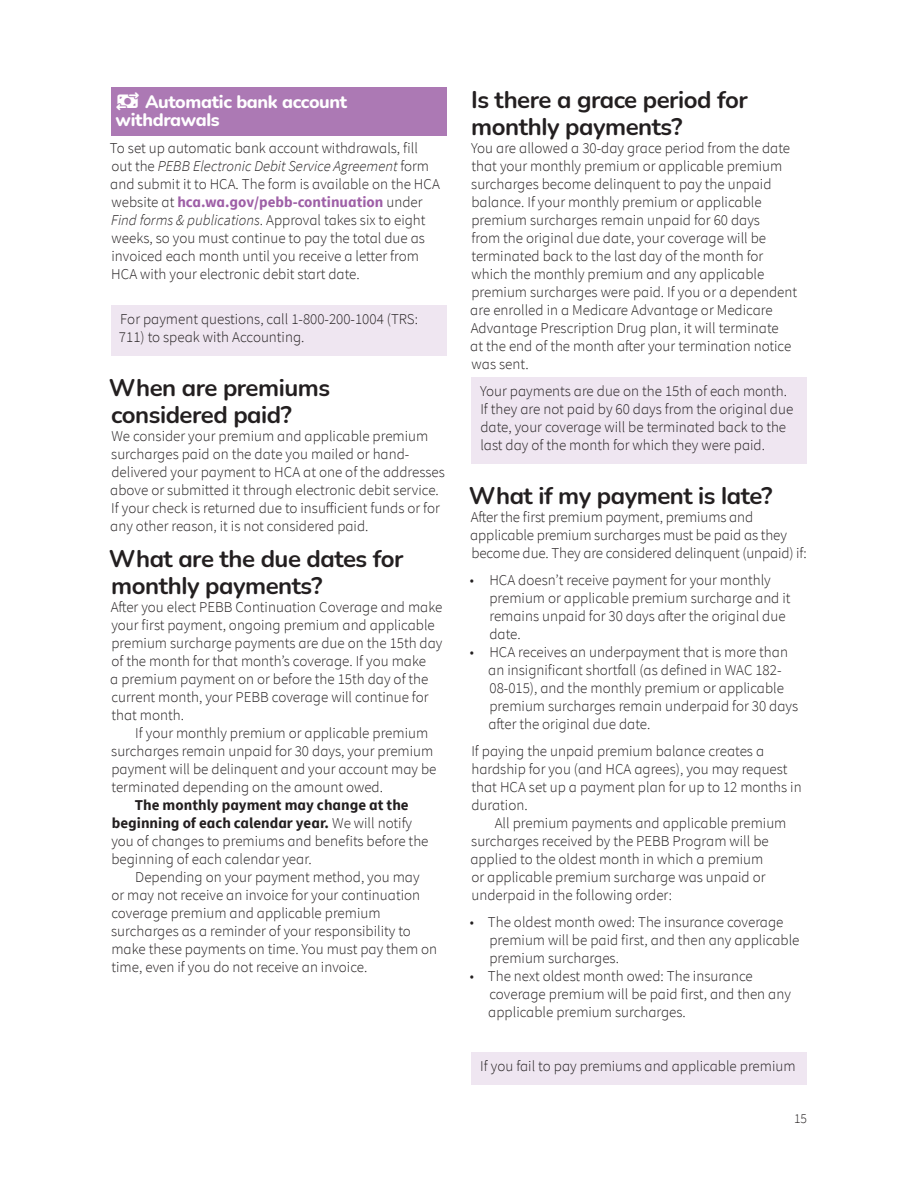
<style>
.page{position:relative;width:918px;height:1188px;background:#fff}
.page>*{position:absolute;margin:0;border:0;box-sizing:border-box;transform-origin:0 0}
.t1{font:700 24px/27px "Nunito";letter-spacing:-.02em;color:#231f20}
.t2{font:800 18px/18px "Nunito";letter-spacing:-.02em;color:#fff}
.t3{font:300 15px/18px "Source Sans Pro";color:#231f20}
.t4{font:300 13.5px "Source Sans Pro";color:#231f20}
.s1{font-style:italic}
.s2{font-weight:700;color:#9e5fa7}
.s3{font-weight:700}
</style>
<div class="page">
<div style="left:111px;top:87px;width:336px;height:48px;background:#ac79b4"></div>
<div style="left:111px;top:305px;width:336px;height:51px;background:#efe6f1"></div>
<div style="left:471px;top:377px;width:336px;height:87px;background:#efe6f1"></div>
<div style="left:471px;top:1052px;width:336px;height:33px;background:#efe6f1"></div>
<p class="t2" style="left:116px;top:92px;width:233px">□■●●▼■▲ Automatic bank account withdrawals</p>
<p class="t3" style="left:110px;top:139px;width:331px">To set up automatic bank account withdrawals, fill out the <span class="s1">PEBB Electronic Debit Service Agreement</span> form and submit it to HCA. The form is available on the HCA website at <span class="s2">hca.wa.gov/pebb-continuation</span> under <span class="s1">Find forms &amp; publications</span>. Approval takes six to eight weeks, so you must continue to pay the total due as invoiced each month until you receive a letter from HCA with your electronic debit start date.</p>
<p class="t3" style="left:119px;top:310px;width:301px">For payment questions, call 1-800-200-1004 (TRS:<br>711) to speak with Accounting.</p>
<h2 class="t1" style="left:109px;top:373px;width:223px">When are premiums considered paid?</h2>
<p class="t3" style="left:110px;top:427px;width:336px">We consider your premium and applicable premium surcharges paid on the date you mailed or hand&shy;delivered your payment to HCA at one of the addresses above or submitted it through electronic debit service.<br>If your check is returned due to insufficient funds or for any other reason, it is not considered paid.</p>
<h2 class="t1" style="left:109px;top:544px;width:296px">What are the due dates for monthly payments?</h2>
<p class="t3" style="left:110px;top:598px;width:334px">After you elect PEBB Continuation Coverage and make your first payment, ongoing premium and applicable premium surcharge payments are due on the 15th day of the month for that month’s coverage. If you make<br>a premium payment on or before the 15th day of the current month, your PEBB coverage will continue for that month.</p>
<p class="t3" style="left:111px;top:724px;width:327px;text-indent:24px">If your monthly premium or applicable premium surcharges remain unpaid for 30 days, your premium payment will be delinquent and your account may be terminated depending on the amount owed.</p>
<p class="t3" style="left:111px;top:796px;width:319px;text-indent:24px"><span class="s3">The monthly payment may change at the beginning of each calendar year.</span> We will notify you of changes to premiums and benefits before the beginning of each calendar year.</p>
<p class="t3" style="left:111px;top:868px;width:327px;text-indent:24px">Depending on your payment method, you may<br>or may not receive an invoice for your continuation coverage premium and applicable premium surcharges as a reminder of your responsibility to make these payments on time. You must pay them on time, even if you do not receive an invoice.</p>
<h2 class="t1" style="left:471px;top:85px;width:278px">Is there a grace period for monthly payments?</h2>
<p class="t3" style="left:470px;top:139px;width:328px">You are allowed a 30-day grace period from the date that your monthly premium or applicable premium surcharges become delinquent to pay the unpaid balance. If your monthly premium or applicable premium surcharges remain unpaid for 60 days<br>from the original due date, your coverage will be terminated back to the last day of the month for which the monthly premium and any applicable premium surcharges were paid. If you or a dependent are enrolled in a Medicare Advantage or Medicare Advantage Prescription Drug plan, it will terminate<br>at the end of the month after your termination notice was sent.</p>
<p class="t3" style="left:480px;top:382px;width:315px">Your payments are due on the 15th of each month.<br>If they are not paid by 60 days from the original due date, your coverage will be terminated back to the last day of the month for which they were paid.</p>
<h2 class="t1" style="left:469px;top:481px;width:305px">What if my payment is late?</h2>
<p class="t3" style="left:470px;top:508px;width:338px">After the first premium payment, premiums and applicable premium surcharges must be paid as they become due. They are considered delinquent (unpaid) if:</p>
<p class="t3" style="left:489px;top:571px;width:303px;text-indent:-20px">• HCA doesn’t receive payment for your monthly premium or applicable premium surcharge and it remains unpaid for 30 days after the original due date.</p>
<p class="t3" style="left:488px;top:643px;width:311px;text-indent:-19px">• HCA receives an underpayment that is more than an insignificant shortfall (as defined in WAC 182- 08-015), and the monthly premium or applicable premium surcharges remain underpaid for 30 days after the original due date.</p>
<p class="t3" style="left:471px;top:742px;width:332px">If paying the unpaid premium balance creates a hardship for you (and HCA agrees), you may request that HCA set up a payment plan for up to 12 months in duration.</p>
<p class="t3" style="left:470px;top:814px;width:318px;text-indent:24px">All premium payments and applicable premium surcharges received by the PEBB Program will be applied to the oldest month in which a premium<br>or applicable premium surcharge was unpaid or underpaid in the following order:</p>
<p class="t3" style="left:489px;top:913px;width:312px;text-indent:-20px">• The oldest month owed: The insurance coverage premium will be paid first, and then any applicable premium surcharges.</p>
<p class="t3" style="left:488px;top:967px;width:304px;text-indent:-19px">• The next oldest month owed: The insurance coverage premium will be paid first, and then any applicable premium surcharges.</p>
<p class="t3" style="left:480px;top:1057px;width:317px">If you fail to pay premiums and applicable premium</p>
<p class="t4" style="left:794px;top:1110px;width:14px">15</p>
</div>
